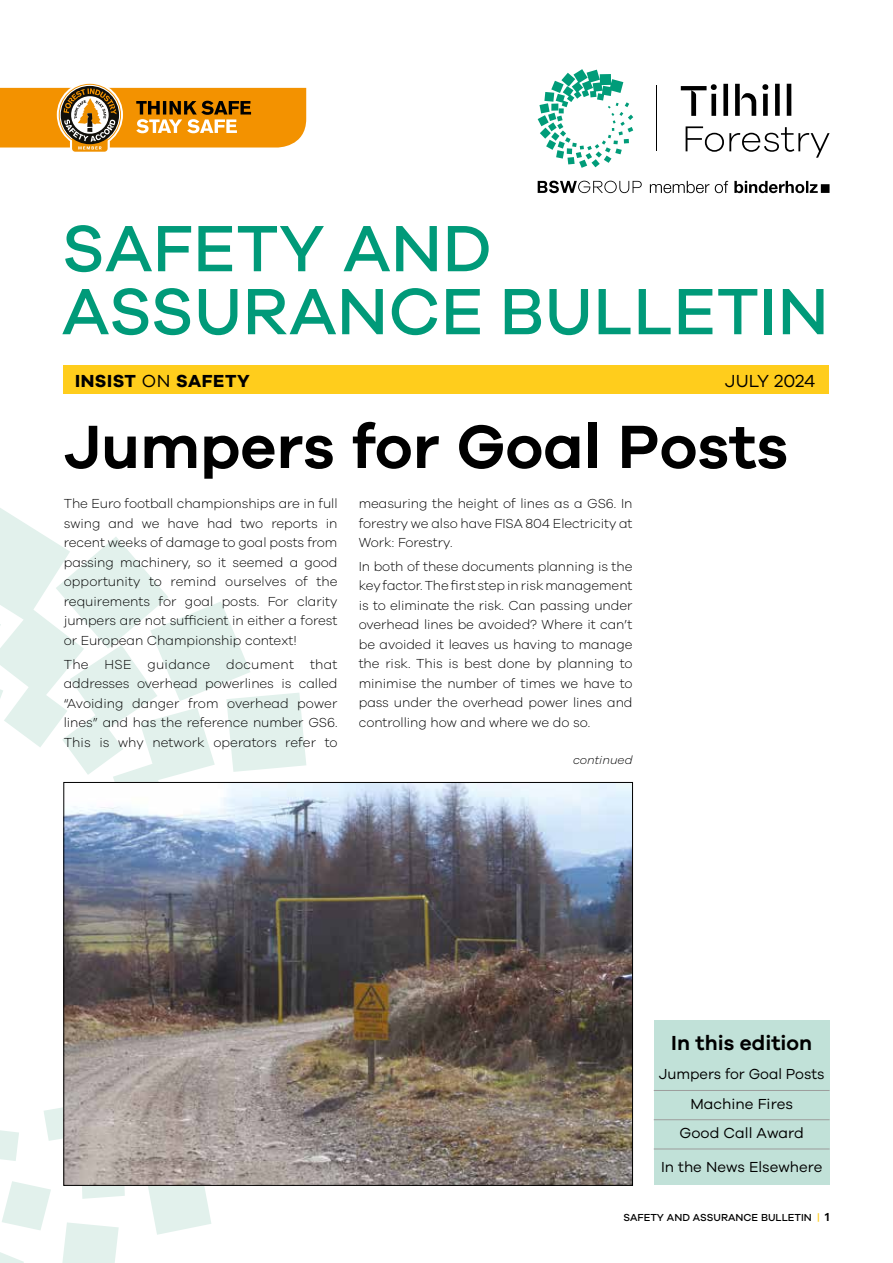
<style>
.page{position:relative;width:893px;height:1263px;background:#fff}
.page>*{position:absolute;margin:0;border:0;box-sizing:border-box;transform-origin:0 0}
.t1{font:500 67.5px/63px "Galano Grotesque";letter-spacing:.005em;color:#009a79}
.t2{font:600 63px "Galano Grotesque";color:#000}
.t3{font:600 21px "Galano Grotesque";color:#000}
.t4{font:700 18px "Galano Grotesque";letter-spacing:.03em;color:#000}
.t5{font:18px "Galano Grotesque";letter-spacing:-.005em;color:#000}
.t6{font:15px/29.2px "Galano Grotesque";color:#000;text-align:center}
.t7{font:300 13.5px/19.5px "Galano Grotesque";letter-spacing:-.005em;color:#000;text-align:justify}
.t8{font:italic 300 12px "Galano Grotesque";color:#000}
.t9{font:500 10.5px "Galano Grotesque";color:#000}
.s1{font-weight:400}
.s2{color:#ffcd1c}
.s3{font-weight:600;font-size:12px}
</style>
<div class="page">
<svg style="left:0;top:508px;width:306px;height:755px"></svg>
<svg style="left:538px;top:69px;width:95px;height:99px"></svg>
<hr style="left:656px;top:86px;width:1px;height:65px;background:#000">
<svg style="left:681px;top:84px;width:110px;height:32px"></svg>
<svg style="left:538px;top:181px;width:104px;height:12px"></svg>
<svg style="left:734px;top:181px;width:95px;height:12px"></svg>
<svg style="left:650px;top:181px;width:59px;height:12px"></svg>
<svg style="left:715px;top:181px;width:13px;height:12px"></svg>
<svg style="left:686px;top:126px;width:144px;height:32px"></svg>
<svg style="left:72px;top:135px;width:36px;height:17px"></svg>
<svg style="left:0;top:84px;width:306px;height:65px;background:#dc9730"></svg>
<div style="left:64px;top:365px;width:765px;height:29px;background:#ffcd1c"></div>
<div style="left:654px;top:1020px;width:175px;height:165px;background:#c1e1d8"></div>
<hr style="left:654px;top:1090px;width:175px;height:1px;background:#9d9d9c">
<hr style="left:654px;top:1119px;width:175px;height:1px;background:#9d9d9c">
<hr style="left:654px;top:1148px;width:175px;height:1px;background:#9d9d9c">
<img style="left:65px;top:784px;width:566px;height:400px">
<h1 class="t1" style="left:62px;top:215px;width:768px">SAFETY AND<br>ASSURANCE BULLETIN</h1>
<h3 class="t4" style="left:75px;top:369px;width:176px">INSIST <span class="s1">ON</span> SAFETY</h3>
<h3 class="t5" style="left:725px;top:370px;width:92px">JULY 2024</h3>
<h2 class="t2" style="left:64px;top:408px;width:726px">Jumpers for Goal Posts</h2>
<p class="t7" style="left:64px;top:493px;width:275px">The Euro football championships are in full swing and we have had two reports in recent weeks of damage to goal posts from passing machinery, so it seemed a good opportunity to remind ourselves of the requirements for goal posts. For clarity jumpers are not sufficient in either a forest or European Championship context!</p>
<p class="t7" style="left:64px;top:654px;width:275px">The HSE guidance document that addresses overhead powerlines is called “Avoiding danger from overhead power lines” and has the reference number GS6.<br>This is why network operators refer to</p>
<p class="t7" style="left:359px;top:493px;width:275px">measuring the height of lines as a GS6. In forestry we also have FISA 804 Electricity at Work: Forestry.</p>
<p class="t7" style="left:359px;top:556px;width:275px">In both of these documents planning is the key factor. The first step in risk management is to eliminate the risk. Can passing under overhead lines be avoided? Where it can’t be avoided it leaves us having to manage the risk. This is best done by planning to minimise the number of times we have to pass under the overhead power lines and controlling how and where we do so.</p>
<p class="t8" style="left:573px;top:753px;width:61px">continued</p>
<h3 class="t3" style="left:671px;top:1030px;width:142px">In this edition</h3>
<p class="t6" style="left:659px;top:1059px;width:167px">Jumpers for Goal Posts<br>Machine Fires<br>Good Call Award</p>
<p class="t6" style="left:661px;top:1151px;width:163px">In the News Elsewhere</p>
<p class="t9" style="left:623px;top:1212px;width:208px">SAFETY AND ASSURANCE BULLETIN <span class="s2">|</span> <span class="s3">1</span></p>
</div>
